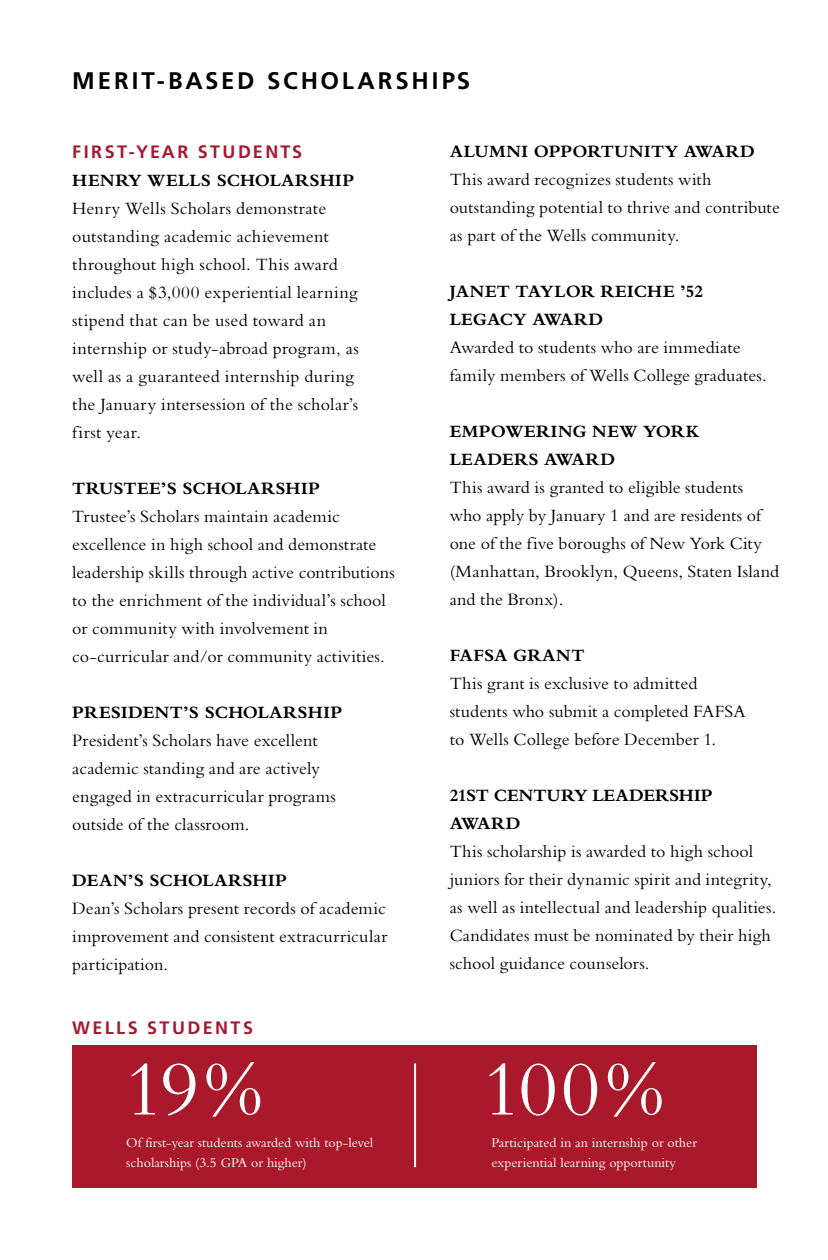
<style>
.page{position:relative;width:828px;height:1260px;background:#fff}
.page>*{position:absolute;margin:0;border:0;box-sizing:border-box;transform-origin:0 0}
.t1{font:80px "Bembo";color:#fff}
.t2{font:700 24px "Frutiger";letter-spacing:.12em;color:#000}
.t3{font:18px/28px "Bembo";letter-spacing:.01em;color:#000}
.t4{font:700 18px/28px "Bembo";letter-spacing:.015em;color:#000}
.t5{font:700 18px "Frutiger";letter-spacing:.135em;color:#a61932}
.t6{font:14px/20px "Bembo";color:#fff}
</style>
<div class="page">
<div style="left:72px;top:1046px;width:685px;height:142px;background:#aa182c"></div>
<hr style="left:414px;top:1064px;width:2px;height:103px;background:#fff">
<p class="t2" style="left:72px;top:66px;width:399px">MERIT-BASED SCHOLARSHIPS</p>
<p class="t5" style="left:72px;top:142px;width:231px">FIRST-YEAR STUDENTS</p>
<p class="t4" style="left:72px;top:167px;width:283px">HENRY WELLS SCHOLARSHIP</p>
<p class="t3" style="left:72px;top:194px;width:288px">Henry Wells Scholars demonstrate outstanding academic achievement throughout high school. This award includes a $3,000 experiential learning stipend that can be used toward an internship or study-abroad program, as well as a guaranteed internship during the January intersession of the scholar’s first year.</p>
<p class="t4" style="left:72px;top:475px;width:249px">TRUSTEE’S SCHOLARSHIP</p>
<p class="t3" style="left:72px;top:502px;width:324px">Trustee’s Scholars maintain academic excellence in high school and demonstrate leadership skills through active contributions to the enrichment of the individual’s school or community with involvement in co-curricular and/or community activities.</p>
<p class="t4" style="left:72px;top:699px;width:271px">PRESIDENT’S SCHOLARSHIP</p>
<p class="t3" style="left:72px;top:726px;width:265px">President’s Scholars have excellent academic standing and are actively engaged in extracurricular programs outside of the classroom.</p>
<p class="t4" style="left:72px;top:867px;width:216px">DEAN’S SCHOLARSHIP</p>
<p class="t3" style="left:72px;top:894px;width:317px;text-align:justify">Dean’s Scholars present records of academic improvement and consistent extracurricular participation.</p>
<p class="t4" style="left:450px;top:137px;width:307px">ALUMNI OPPORTUNITY AWARD</p>
<p class="t3" style="left:450px;top:165px;width:332px">This award recognizes students with outstanding potential to thrive and contribute as part of the Wells community.</p>
<p class="t4" style="left:450px;top:277px;width:255px">JANET TAYLOR REICHE ’52</p>
<p class="t4" style="left:450px;top:305px;width:155px">LEGACY AWARD</p>
<p class="t3" style="left:450px;top:333px;width:319px">Awarded to students who are immediate family members of Wells College graduates.</p>
<p class="t4" style="left:450px;top:417px;width:251px">EMPOWERING NEW YORK<br>LEADERS AWARD</p>
<p class="t3" style="left:450px;top:473px;width:331px">This award is granted to eligible students who apply by January 1 and are residents of one of the five boroughs of New York City (Manhattan, Brooklyn, Queens, Staten Island and the Bronx).</p>
<p class="t4" style="left:450px;top:641px;width:136px">FAFSA GRANT</p>
<p class="t3" style="left:450px;top:669px;width:297px">This grant is exclusive to admitted students who submit a completed FAFSA to Wells College before December 1.</p>
<p class="t4" style="left:450px;top:781px;width:264px">21ST CENTURY LEADERSHIP<br>AWARD</p>
<p class="t3" style="left:450px;top:837px;width:328px">This scholarship is awarded to high school juniors for their dynamic spirit and integrity, as well as intellectual and leadership qualities.<br>Candidates must be nominated by their high school guidance counselors.</p>
<p class="t5" style="left:72px;top:1017px;width:183px">WELLS STUDENTS</p>
<p class="t1" style="left:124px;top:1043px;width:139px">19%</p>
<p class="t6" style="left:126px;top:1132px;width:248px">Of first-year students awarded with top-level scholarships (3.5 GPA or higher)</p>
<p class="t6" style="left:491px;top:1132px;width:207px">Participated in an internship or other experiential learning opportunity</p>
<p class="t1" style="left:482px;top:1043px;width:183px">100%</p>
</div>
